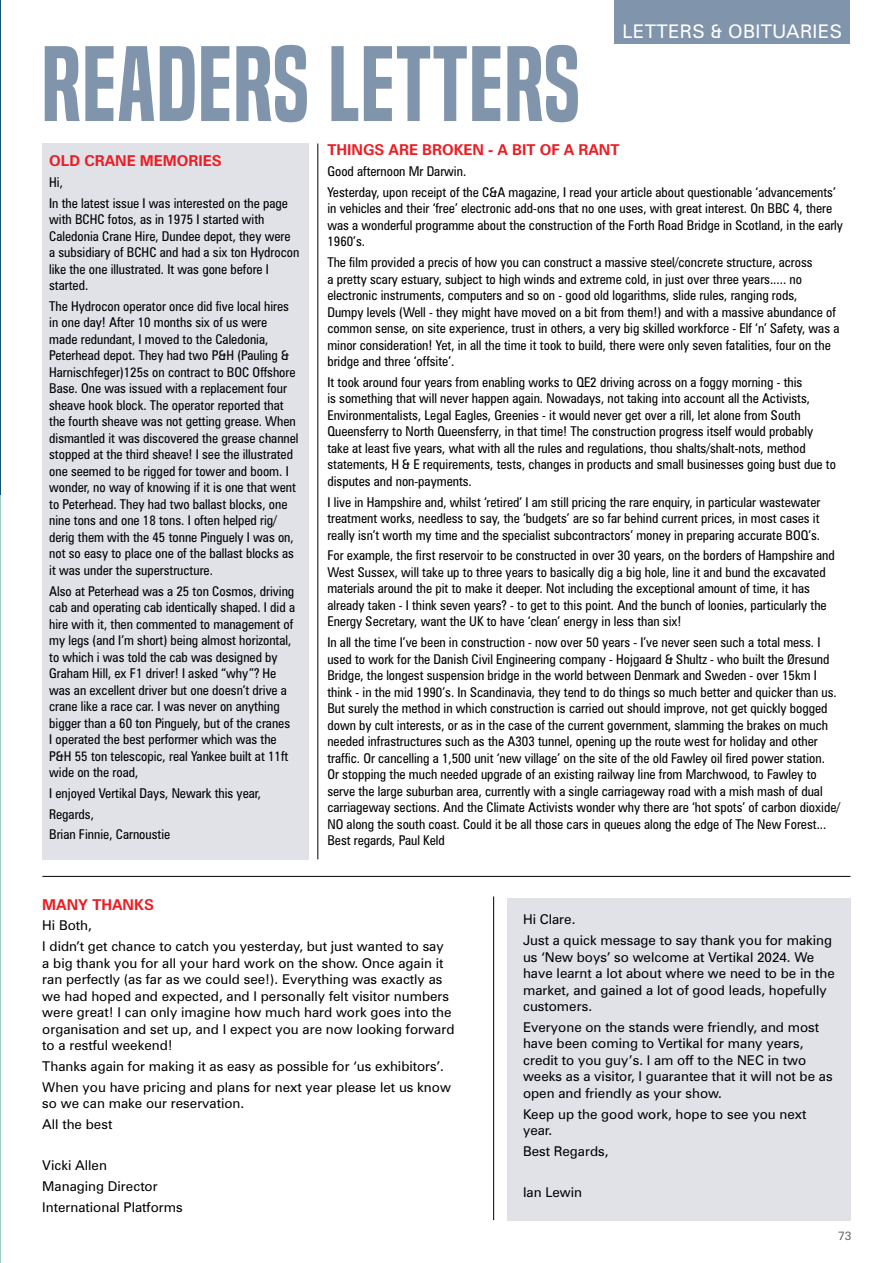
<style>
.page{position:relative;width:893px;height:1263px;background:#fff}
.page>*{position:absolute;margin:0;border:0;box-sizing:border-box;transform-origin:0 0}
.t1{font:98.85px "Built Titling Sb";letter-spacing:.01em;color:#8094ac}
.t2{font:18.75px "Zurich BT";letter-spacing:.02em;color:#fff}
.t3{font:700 15px "Zurich BT";color:#ed1d24}
.t4{font:condensed 13.5px/16.5px "Zurich BT";color:#000}
.t5{font:13.5px/16.5px "Zurich BT";color:#000}
.t6{font:12px "Zurich BT";color:#6d6e71}
</style>
<div class="page">
<div style="left:43px;top:144px;width:266px;height:716px;background:#e0e2e8"></div>
<div style="left:507px;top:898px;width:343px;height:322px;background:#e0e2e8"></div>
<div style="left:614px;top:0;width:236px;height:43px;background:#8094ac"></div>
<hr style="left:42px;top:876px;width:808px;height:1px;background:#000">
<hr style="left:317px;top:144px;width:1px;height:715px;background:#000">
<hr style="left:493px;top:896px;width:1px;height:324px;background:#000">
<hr style="left:0;top:0;width:1px;height:1263px;background:#a1cbc5">
<hr style="left:0;top:0;width:1px;height:494px;background:#1b5075">
<h2 class="t2" style="left:622px;top:20px;width:221px">letters &amp; Obituaries</h2>
<h1 class="t1" style="left:41px;top:26px;width:540px">READERS LETTERS</h1>
<p class="t3" style="left:49px;top:152px;width:174px">OLD CRANE MEMORIES</p>
<p class="t4" style="left:49px;top:172px;width:240px;line-height:20.7px">Hi,<br>In the latest issue I was interested on the page</p>
<p class="t4" style="left:49px;top:211px;width:252px">with BCHC fotos, as in 1975 I started with Caledonia Crane Hire, Dundee depot, they were a subsidiary of BCHC and had a six ton Hydrocon like the one illustrated. It was gone before I started.</p>
<p class="t4" style="left:49px;top:298px;width:251px">The Hydrocon operator once did five local hires in one day! After 10 months six of us were made redundant, I moved to the Caledonia, Peterhead depot. They had two P&amp;H (Pauling &amp; Harnischfeger)125s on contract to BOC Offshore Base. One was issued with a replacement four sheave hook block. The operator reported that the fourth sheave was not getting grease. When dismantled it was discovered the grease channel stopped at the third sheave! I see the illustrated one seemed to be rigged for tower and boom. I wonder, no way of knowing if it is one that went to Peterhead. They had two ballast blocks, one nine tons and one 18 tons. I often helped rig/ derig them with the 45 tonne Pinguely I was on, not so easy to place one of the ballast blocks as it was under the superstructure.</p>
<p class="t4" style="left:49px;top:582px;width:247px">Also at Peterhead was a 25 ton Cosmos, driving cab and operating cab identically shaped. I did a hire with it, then commented to management of my legs (and I’m short) being almost horizontal, to which i was told the cab was designed by Graham Hill, ex F1 driver! I asked “why”? He was an excellent driver but one doesn’t drive a crane like a race car. I was never on anything bigger than a 60 ton Pinguely, but of the cranes I operated the best performer which was the P&amp;H 55 ton telescopic, real Yankee built at 11ft wide on the road,</p>
<p class="t4" style="left:49px;top:783px;width:214px;line-height:20.7px">I enjoyed Vertikal Days, Newark this year,<br>Regards,<br>Brian Finnie, Carnoustie</p>
<p class="t3" style="left:327px;top:141px;width:294px">TH INGS ARE BROKEN - A BIT OF A RANT</p>
<p class="t4" style="left:327px;top:161px;width:510px;line-height:20.7px">Good afternoon Mr Darwin.<br>Yesterday, upon receipt of the C&amp;A magazine, I read your article about questionable ‘advancements’</p>
<p class="t4" style="left:327px;top:200px;width:517px">in vehicles and their ‘free’ electronic add-ons that no one uses, with great interest. On BBC 4, there was a wonderful programme about the construction of the Forth Road Bridge in Scotland, in the early<br>1960’s.</p>
<p class="t4" style="left:327px;top:254px;width:513px">The film provided a precis of how you can construct a massive steel/concrete structure, across<br>a pretty scary estuary, subject to high winds and extreme cold, in just over three years..... no electronic instruments, computers and so on - good old logarithms, slide rules, ranging rods,<br>Dumpy levels (Well - they might have moved on a bit from them!) and with a massive abundance of common sense, on site experience, trust in others, a very big skilled workforce - Elf ‘n’ Safety, was a minor consideration! Yet, in all the time it took to build, there were only seven fatalities, four on the bridge and three ‘offsite’.</p>
<p class="t4" style="left:327px;top:374px;width:510px">It took around four years from enabling works to QE2 driving across on a foggy morning - this<br>is something that will never happen again. Nowadays, not taking into account all the Activists, Environmentalists, Legal Eagles, Greenies - it would never get over a rill, let alone from South Queensferry to North Queensferry, in that time! The construction progress itself would probably take at least five years, what with all the rules and regulations, thou shalts/shalt-nots, method statements, H &amp; E requirements, tests, changes in products and small businesses going bust due to disputes and non-payments.</p>
<p class="t4" style="left:327px;top:493px;width:495px;text-align:justify">I live in Hampshire and, whilst ‘retired’ I am still pricing the rare enquiry, in particular wastewater treatment works, needless to say, the ‘budgets’ are so far behind current prices, in most cases it really isn’t worth my time and the specialist subcontractors’ money in preparing accurate BOQ’s.</p>
<p class="t4" style="left:327px;top:547px;width:509px">For example, the first reservoir to be constructed in over 30 years, on the borders of Hampshire and West Sussex, will take up to three years to basically dig a big hole, line it and bund the excavated materials around the pit to make it deeper. Not including the exceptional amount of time, it has already taken - I think seven years? - to get to this point. And the bunch of loonies, particularly the Energy Secretary, want the UK to have ‘clean’ energy in less than six!</p>
<p class="t4" style="left:327px;top:634px;width:514px">In all the time I’ve been in construction - now over 50 years - I’ve never seen such a total mess. I used to work for the Danish Civil Engineering company - Hojgaard &amp; Shultz - who built the Øresund Bridge, the longest suspension bridge in the world between Denmark and Sweden - over 15km I think - in the mid 1990’s. In Scandinavia, they tend to do things so much better and quicker than us.<br>But surely the method in which construction is carried out should improve, not get quickly bogged down by cult interests, or as in the case of the current government, slamming the brakes on much needed infrastructures such as the A303 tunnel, opening up the route west for holiday and other traffic. Or cancelling a 1,500 unit ‘new village’ on the site of the old Fawley oil fired power station.<br>Or stopping the much needed upgrade of an existing railway line from Marchwood, to Fawley to serve the large suburban area, currently with a single carriageway road with a mish mash of dual carriageway sections. And the Climate Activists wonder why there are ‘hot spots’ of carbon dioxide/ NO along the south coast. Could it be all those cars in queues along the edge of The New Forest...<br>Best regards, Paul Keld</p>
<p class="t3" style="left:42px;top:895px;width:113px">MANY THANKS</p>
<p class="t5" style="left:42px;top:915px;width:403px;line-height:20.7px">Hi Both,<br>I didn’t get chance to catch you yesterday, but just wanted to say</p>
<p class="t5" style="left:42px;top:954px;width:414px">a big thank you for all your hard work on the show. Once again it ran perfectly (as far as we could see!). Everything was exactly as we had hoped and expected, and I personally felt visitor numbers were great! I can only imagine how much hard work goes into the organisation and set up, and I expect you are now looking forward to a restful weekend!</p>
<p class="t5" style="left:42px;top:1055px;width:410px;line-height:20.7px">Thanks again for making it as easy as possible for ‘us exhibitors’.<br>When you have pricing and plans for next year please let us know</p>
<p class="t5" style="left:42px;top:1093px;width:203px;line-height:20.7px">so we can make our reservation.<br>All the best</p>
<p class="t5" style="left:42px;top:1155px;width:142px;line-height:20.7px">Vicki Allen<br>Managing Director<br>I nternational Platforms</p>
<p class="t5" style="left:523px;top:909px;width:311px;line-height:20.7px">Hi Clare.<br>Just a quick message to say thank you for making</p>
<p class="t5" style="left:523px;top:948px;width:313px">us ‘N ew boys’ so welcome at Vertikal 2024. We have learnt a lot about where we need to be in the market, and gained a lot of good leads, hopefully customers.</p>
<p class="t5" style="left:523px;top:1019px;width:298px">Everyone on the stands were friendly, and most have been coming to Vertikal for many years, credit to you guy’s. I am off to the NEC</p>
<p class="t5" style="left:523px;top:1052px;width:311px;text-indent:245px">in two weeks as a visitor, I guarantee that it will not be as open and friendly as your show.</p>
<p class="t5" style="left:523px;top:1105px;width:285px">Keep up the good work, hope to see you next year.</p>
<p class="t5" style="left:523px;top:1143px;width:87px">Best Regards,</p>
<p class="t5" style="left:523px;top:1184px;width:61px">Ian Lewin</p>
<p class="t6" style="left:838px;top:1229px;width:15px">73</p>
</div>
